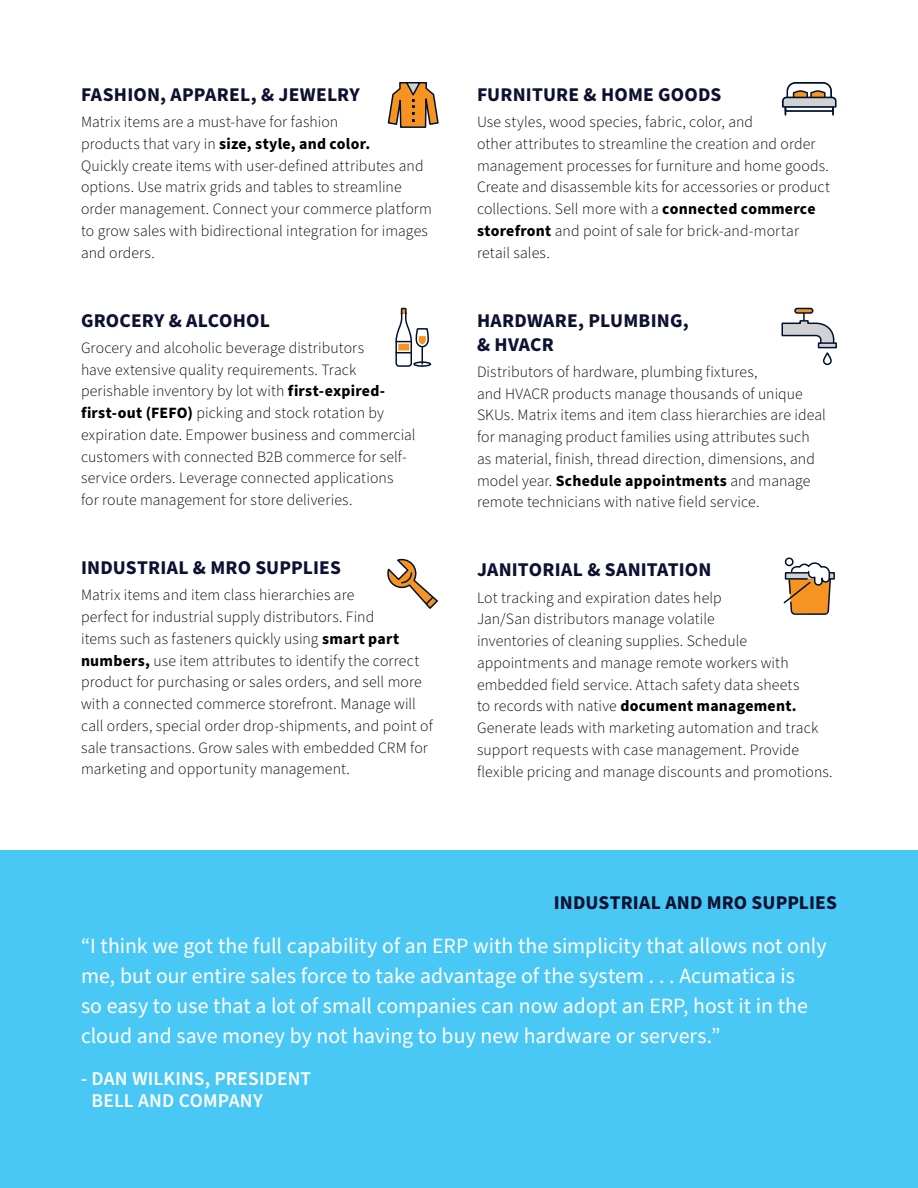
<style>
.page{position:relative;width:918px;height:1188px;background:#fff}
.page>*{position:absolute;margin:0;border:0;box-sizing:border-box;transform-origin:0 0}
.t1{font:21.75px/30px "Source Sans Pro";color:#fff}
.t2{font:700 19.5px/24px "Source Sans Pro";letter-spacing:.01em;color:#0d1131}
.t3{font:600 19.5px/22.5px "Source Sans Pro";letter-spacing:.005em;color:#fff}
.t4{font:300 15.75px/21.8px "Source Sans Pro";letter-spacing:.005em;color:#000}
.s1{font-weight:700}
</style>
<div class="page">
<svg style="left:388px;top:82px;width:51px;height:46px"></svg>
<svg style="left:395px;top:308px;width:36px;height:59px"></svg>
<div style="left:398px;top:344px;width:11px;height:7px;background:#f79421"></div>
<svg style="left:387px;top:558px;width:51px;height:51px"></svg>
<svg style="left:782px;top:82px;width:55px;height:33px"></svg>
<div style="left:823px;top:352px;width:9px;height:13px;border:2px solid #001131;border-radius:4px"></div>
<div style="left:794px;top:308px;width:19px;height:6px;border:2px solid #001131;border-radius:2px"></div>
<svg style="left:782px;top:313px;width:53px;height:31px"></svg>
<div style="left:818px;top:342px;width:19px;height:6px;border:2px solid #001131"></div>
<div style="left:785px;top:557px;width:9px;height:9px;border:2px solid #001131;border-radius:50%"></div>
<div style="left:829px;top:572px;width:6px;height:8px;border:2px solid #001131"></div>
<svg style="left:784px;top:562px;width:48px;height:53px"></svg>
<div style="left:0;top:850px;width:918px;height:302px;background:#49c8f5"></div>
<div style="left:0;top:1134px;width:918px;height:54px;background:#49c8f5"></div>
<p class="t2" style="left:81px;top:83px;width:280px">FASHION, APPAREL, &amp; JEWELRY</p>
<p class="t4" style="left:81px;top:112px;width:353px">Matrix items are a must-have for fashion<br>products that vary in <span class="s1">size, style, and color.<br></span>Quickly create items with user-defined attributes and options. Use matrix grids and tables to streamline order management. Connect your commerce platform to grow sales with bidirectional integration for images and orders.</p>
<p class="t2" style="left:81px;top:309px;width:190px">GROCERY &amp; ALCOHOL</p>
<p class="t4" style="left:81px;top:337px;width:336px">Grocery and alcoholic beverage distributors<br>have extensive quality requirements. Track perishable inventory by lot with <span class="s1">first-expired&shy;first-out (FEFO)</span> picking and stock rotation by expiration date. Empower business and commercial customers with connected B2B commerce for self&shy;service orders. Leverage connected applications<br>for route management for store deliveries.</p>
<p class="t2" style="left:81px;top:556px;width:262px">INDUSTRIAL &amp; MRO SUPPLIES</p>
<p class="t4" style="left:81px;top:585px;width:353px">Matrix items and item class hierarchies are<br>perfect for industrial supply distributors. Find<br>items such as fasteners quickly using <span class="s1">smart part numbers,</span> use item attributes to identify the correct product for purchasing or sales orders, and sell more with a connected commerce storefront. Manage will call orders, special order drop-shipments, and point of sale transactions. Grow sales with embedded CRM for marketing and opportunity management.</p>
<p class="t2" style="left:477px;top:83px;width:246px">FURNITURE &amp; HOME GOODS</p>
<p class="t4" style="left:477px;top:112px;width:355px">Use styles, wood species, fabric, color, and<br>other attributes to streamline the creation and order management processes for furniture and home goods.<br>Create and disassemble kits for accessories or product collections. Sell more with a <span class="s1">connected commerce storefront</span> and point of sale for brick-and-mortar retail sales.</p>
<p class="t2" style="left:477px;top:309px;width:213px">HARDWARE, PLUMBING, &amp; HVACR</p>
<p class="t4" style="left:477px;top:361px;width:350px">Distributors of hardware, plumbing fixtures,<br>and HVACR products manage thousands of unique SKUs. Matrix items and item class hierarchies are ideal for managing product families using attributes such as material, finish, thread direction, dimensions, and model year. <span class="s1">Schedule appointments</span> and manage remote technicians with native field service.</p>
<p class="t2" style="left:477px;top:559px;width:236px">JANITORIAL &amp; SANITATION</p>
<p class="t4" style="left:477px;top:587px;width:357px">Lot tracking and expiration dates help<br>Jan/San distributors manage volatile<br>inventories of cleaning supplies. Schedule appointments and manage remote workers with embedded field service. Attach safety data sheets<br>to records with native <span class="s1">document management.<br></span>Generate leads with marketing automation and track support requests with case management. Provide flexible pricing and manage discounts and promotions.</p>
<p class="t2" style="left:554px;top:891px;width:285px">INDUSTRIAL AND MRO SUPPLIES</p>
<p class="t1" style="left:81px;top:931px;width:747px">“I think we got the full capability of an ERP with the simplicity that allows not only me, but our entire sales force to take advantage of the system . . . Acumatica is<br>so easy to use that a lot of small companies can now adopt an ERP, host it in the cloud and save money by not having to buy new hardware or servers.”</p>
<p class="t3" style="left:92px;top:1068px;width:221px;text-indent:-11px">- DAN WILKINS, PRESIDENT<br>BELL AND COMPANY</p>
</div>
